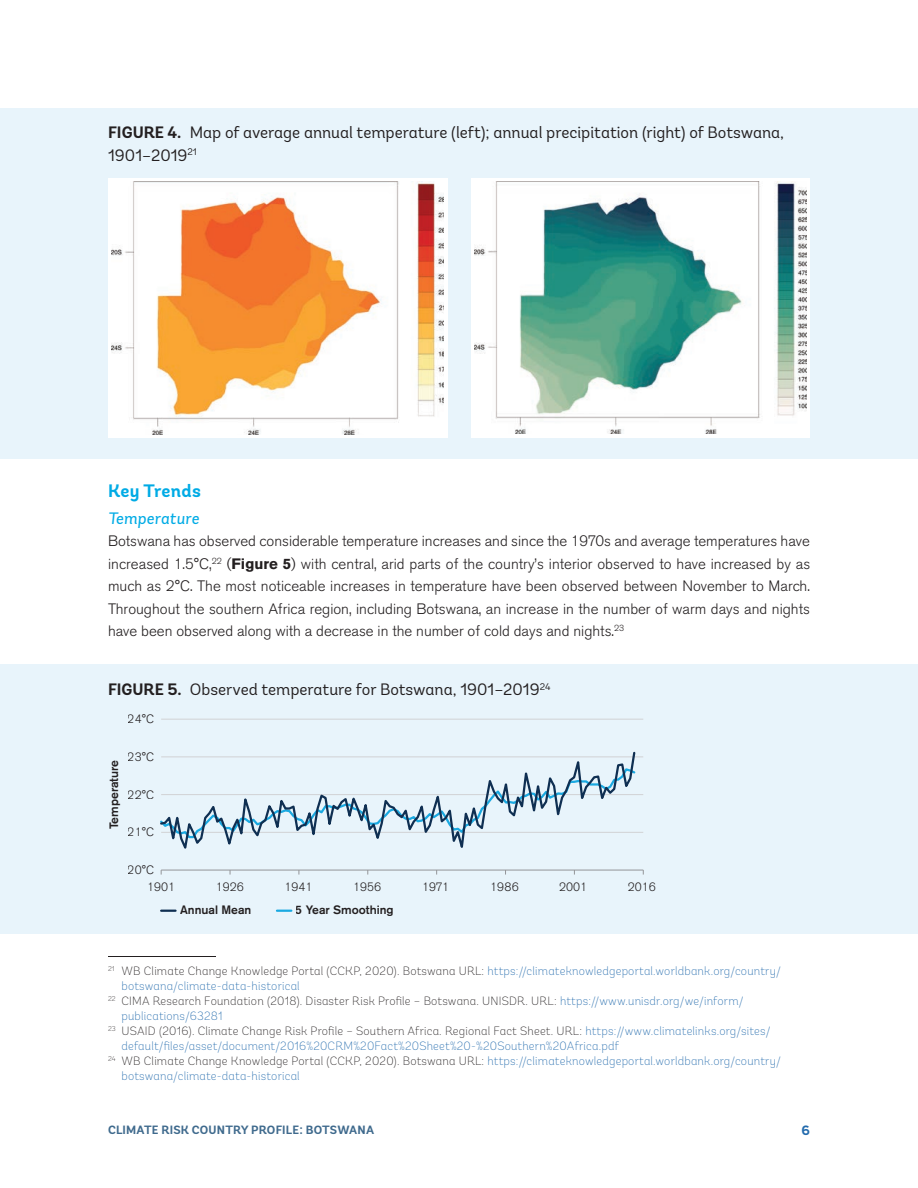
<style>
.page{position:relative;width:918px;height:1188px;background:#fff}
.page>*{position:absolute;margin:0;border:0;box-sizing:border-box;transform-origin:0 0}
.t1{font:700 18px "Andes";letter-spacing:.02em;color:#00abe5}
.t2{font:16.5px/22.5px "Andes";color:#231f20}
.t3{font:italic 16.5px "Andes";letter-spacing:.02em;color:#00abe5}
.t4{font:300 15px/22.5px "Akzidenz Grotesk BE";color:#231f20;text-align:justify}
.t5{font:700 13.5px "Andes";color:#236bad}
.t6{font:500 12.15px "Akzidenz Grotesk BE";color:#231f20}
.t7{font:200 12px "Andes";letter-spacing:.015em;color:#231f20}
.t8{font:200 12px "Andes";letter-spacing:.015em;color:#236bad}
.t9{font:300 12px "Akzidenz Grotesk BE";color:#231f20}
.t10{font:700 12px "Andes";letter-spacing:.015em;color:#3f6a8d}
.s1{font-weight:700}
.s2{color:#236bad}
</style>
<div class="page">
<div style="left:0;top:108px;width:918px;height:351px;background:#e8f4fb"></div>
<div style="left:108px;top:178px;width:339px;height:260px;background:#fff"></div>
<div style="left:471px;top:178px;width:339px;height:260px;background:#fff"></div>
<img style="left:111px;top:181px;width:333px;height:254px">
<img style="left:474px;top:181px;width:333px;height:253px">
<div style="left:0;top:664px;width:918px;height:270px;background:#e8f4fb"></div>
<hr style="left:161px;top:870px;width:482px;height:1px;background:#939598">
<hr style="left:161px;top:832px;width:482px;height:1px;background:#d1d2d4">
<hr style="left:161px;top:794px;width:482px;height:1px;background:#d1d2d4">
<hr style="left:161px;top:757px;width:482px;height:1px;background:#d1d2d4">
<hr style="left:161px;top:719px;width:482px;height:1px;background:#d1d2d4">
<svg style="left:160px;top:751px;width:477px;height:98px"></svg>
<svg style="left:161px;top:910px;width:15px;height:2px"></svg>
<svg style="left:277px;top:910px;width:14px;height:2px"></svg>
<hr style="left:108px;top:956px;width:108px;height:1px;background:#231f20">
<p class="t2" style="left:108px;top:121px;width:678px"><span class="s1">FIGURE 4.</span> Map of average annual temperature (left); annual precipitation (right) of Botswana,<br>1901–2019<sup>21</sup></p>
<p class="t1" style="left:108px;top:479px;width:95px">Key Trends</p>
<p class="t3" style="left:108px;top:508px;width:93px">Temperature</p>
<p class="t4" style="left:108px;top:530px;width:704px">Botswana has observed considerable temperature increases and since the 1970s and average temperatures have increased 1.5°C,<sup>22</sup> (<span class="s1">Figure 5</span>) with central, arid parts of the country’s interior observed to have increased by as much as 2°C. The most noticeable increases in temperature have been observed between November to March.<br>Throughout the southern Africa region, including Botswana, an increase in the number of warm days and nights have been observed along with a decrease in the number of cold days and nights.<sup>23</sup></p>
<p class="t2" style="left:108px;top:678px;width:444px"><span class="s1">FIGURE 5.</span> Observed temperature for Botswana, 1901–2019<sup>24</sup></p>
<p class="t9" style="left:128px;top:712px;width:28px">24°C</p>
<p class="t6" style="left:107px;top:829px;width:71px;rotate:-90deg">Temperature</p>
<p class="t9" style="left:128px;top:750px;width:28px">23°C</p>
<p class="t9" style="left:128px;top:788px;width:28px">22°C</p>
<p class="t9" style="left:128px;top:825px;width:28px">21°C</p>
<p class="t9" style="left:128px;top:863px;width:28px">20°C</p>
<p class="t9" style="left:147px;top:880px;width:30px">1901</p>
<p class="t9" style="left:216px;top:880px;width:29px">1926</p>
<p class="t9" style="left:285px;top:880px;width:29px">1941</p>
<p class="t9" style="left:353px;top:880px;width:29px">1956</p>
<p class="t9" style="left:422px;top:880px;width:28px">1971</p>
<p class="t9" style="left:490px;top:880px;width:30px">1986</p>
<p class="t9" style="left:559px;top:880px;width:29px">2001</p>
<p class="t9" style="left:628px;top:880px;width:29px">2016</p>
<p class="t6" style="left:180px;top:903px;width:73px">Annual Mean</p>
<p class="t6" style="left:296px;top:903px;width:99px">5 Year Smoothing</p>
<p class="t7" style="left:108px;top:964px;width:674px"><sup>21</sup> WB Climate Change Knowledge Portal (CCKP, 2020). Botswana URL: <span class="s2">https://climateknowledgeportal.worldbank.org/country/</span></p>
<p class="t8" style="left:122px;top:979px;width:180px">botswana/climate-data-historical</p>
<p class="t7" style="left:108px;top:994px;width:637px"><sup>22</sup> CIMA Research Foundation (2018). Disaster Risk Profile – Botswana. UNISDR. URL: <span class="s2">https://www.unisdr.org/we/inform/</span></p>
<p class="t8" style="left:122px;top:1009px;width:103px">publications/63281</p>
<p class="t7" style="left:108px;top:1024px;width:664px"><sup>23</sup> USAID (2016). Climate Change Risk Profile – Southern Africa. Regional Fact Sheet. URL: <span class="s2">https://www.climatelinks.org/sites/</span></p>
<p class="t8" style="left:122px;top:1039px;width:499px">default/files/asset/document/2016%20CRM%20Fact%20Sheet%20-%20Southern%20Africa.pdf</p>
<p class="t7" style="left:108px;top:1054px;width:674px"><sup>24</sup> WB Climate Change Knowledge Portal (CCKP, 2020). Botswana URL: <span class="s2">https://climateknowledgeportal.worldbank.org/country/</span></p>
<p class="t8" style="left:122px;top:1069px;width:180px">botswana/climate-data-historical</p>
<p class="t10" style="left:108px;top:1122px;width:268px">CLIMATE RISK COUNTRY PROFILE: BOTSWANA</p>
<p class="t5" style="left:802px;top:1122px;width:10px">6</p>
</div>
